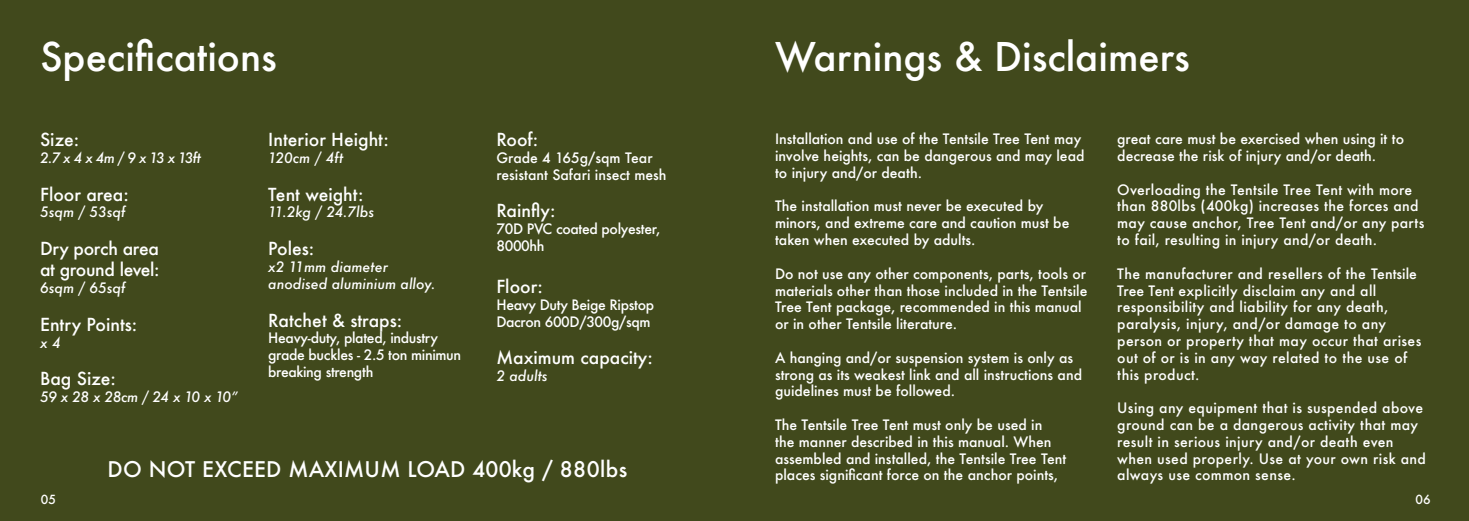
<style>
.page{position:relative;width:1469px;height:521px;background:#fff}
.page>*{position:absolute;margin:0;border:0;box-sizing:border-box;transform-origin:0 0}
.t1{font:500 38.5px "Futura";color:#fff}
.t2{font:500 21px "Futura";letter-spacing:.01em;color:#fff}
.t3{font:500 17.5px "Futura";color:#fff}
.t4{font:500 17.5px/21px "Futura";letter-spacing:-.02em;color:#fff}
.t5{font:500 14px/16.8px "Futura";color:#fff}
.t6{font:500 14px/16.8px "Futura";letter-spacing:.025em;color:#fff}
.t7{font:500 14px/16.8px "Futura";letter-spacing:.02em;color:#fff}
.t8{font:500 14px/16.8px "Futura";letter-spacing:-.025em;color:#fff}
.t9{font:italic 500 14px/16.8px "Futura";color:#fff}
.t10{font:italic 500 14px "Futura";letter-spacing:-.02em;color:#fff}
.t11{font:500 12.25px "Futura";color:#fff}
</style>
<div class="page">
<div style="left:734px;top:0;width:734px;height:521px;background:#41491c"></div>
<div style="left:0;top:0;width:734px;height:521px;background:#41491c"></div>
<h1 class="t1" style="left:40px;top:30px;width:238px">Specifications</h1>
<h1 class="t1" style="left:775px;top:30px;width:416px">Warnings &amp; Disclaimers</h1>
<p class="t3" style="left:40px;top:127px;width:41px">Size:</p>
<p class="t9" style="left:40px;top:149px;width:162px">2.7 x 4 x 4m / 9 x 13 x 13ft</p>
<p class="t3" style="left:40px;top:182px;width:90px">Floor area:</p>
<p class="t9" style="left:40px;top:204px;width:87px">5sqm / 53sqf</p>
<p class="t4" style="left:40px;top:238px;width:121px">Dry porch area at ground level:</p>
<p class="t9" style="left:40px;top:279px;width:87px">6sqm / 65sqf</p>
<p class="t3" style="left:40px;top:312px;width:99px">Entry Points:</p>
<p class="t9" style="left:40px;top:334px;width:22px">x 4</p>
<p class="t3" style="left:40px;top:367px;width:77px">Bag Size:</p>
<p class="t10" style="left:40px;top:387px;width:199px">59 x 28 x 28cm / 24 x 10 x 10”</p>
<p class="t3" style="left:268px;top:127px;width:122px">Interior Height:</p>
<p class="t9" style="left:268px;top:149px;width:76px">120cm / 4ft</p>
<p class="t3" style="left:268px;top:182px;width:97px">Tent weight:</p>
<p class="t9" style="left:268px;top:204px;width:107px">11.2kg / 24.7lbs</p>
<p class="t3" style="left:268px;top:237px;width:48px">Poles:</p>
<p class="t9" style="left:268px;top:258px;width:169px">x2 11mm diameter anodised aluminium alloy.</p>
<p class="t3" style="left:268px;top:308px;width:135px">Ratchet &amp; straps:</p>
<p class="t8" style="left:268px;top:330px;width:194px">Heavy-duty, plated, industry grade buckles - 2.5 ton minimun breaking strength</p>
<p class="t3" style="left:496px;top:127px;width:43px">Roof:</p>
<p class="t5" style="left:496px;top:149px;width:172px">Grade 4 165g/sqm Tear resistant Safari insect mesh</p>
<p class="t3" style="left:496px;top:199px;width:60px">Rainfly:</p>
<p class="t8" style="left:496px;top:220px;width:165px">70D PVC coated polyester,<br>8000hh</p>
<p class="t3" style="left:496px;top:274px;width:48px">Floor:</p>
<p class="t8" style="left:496px;top:296px;width:159px">Heavy Duty Beige Ripstop<br>Dacron 600D/300g/sqm</p>
<p class="t3" style="left:496px;top:346px;width:158px">Maximum capacity:</p>
<p class="t9" style="left:496px;top:367px;width:53px">2 adults</p>
<h2 class="t2" style="left:108px;top:455px;width:521px">DO NOT EXCEED MAXIMUM LOAD 400kg / 880lbs</h2>
<p class="t5" style="left:775px;top:130px;width:311px">Installation and use of the Tentsile Tree Tent may involve heights, can be dangerous and may lead to injury and/or death.</p>
<p class="t5" style="left:775px;top:198px;width:296px">The installation must never be executed by minors, and extreme care and caution must be taken when executed by adults.</p>
<p class="t5" style="left:775px;top:265px;width:314px">Do not use any other components, parts, tools or materials other than those included in the Tentsile Tree Tent package, recommended in this manual or in other Tentsile literature.</p>
<p class="t5" style="left:775px;top:349px;width:308px">A hanging and/or suspension system is only as strong as its weakest link and all instructions and guidelines must be followed.</p>
<p class="t5" style="left:775px;top:416px;width:293px">The Tentsile Tree Tent must only be used in<br>the manner described in this manual. When assembled and installed, the Tentsile Tree Tent places significant force on the anchor points,</p>
<p class="t5" style="left:1117px;top:130px;width:288px">great care must be exercised when using it to decrease the risk of injury and/or death.</p>
<p class="t7" style="left:1117px;top:181px;width:309px">Overloading the Tentsile Tree Tent with more than 880lbs (400kg) increases the forces and may cause anchor, Tree Tent and/or any parts to fail, resulting in injury and/or death.</p>
<p class="t6" style="left:1117px;top:265px;width:305px">The manufacturer and resellers of the Tentsile Tree Tent explicitly disclaim any and all responsibility and liability for any death, paralysis, injury, and/or damage to any person or property that may occur that arises out of or is in any way related to the use of this product.</p>
<p class="t6" style="left:1117px;top:399px;width:310px">Using any equipment that is suspended above ground can be a dangerous activity that may result in serious injury and/or death even when used properly. Use at your own risk and always use common sense.</p>
<p class="t11" style="left:41px;top:491px;width:17px">05</p>
<p class="t11" style="left:1415px;top:491px;width:17px">06</p>
</div>
